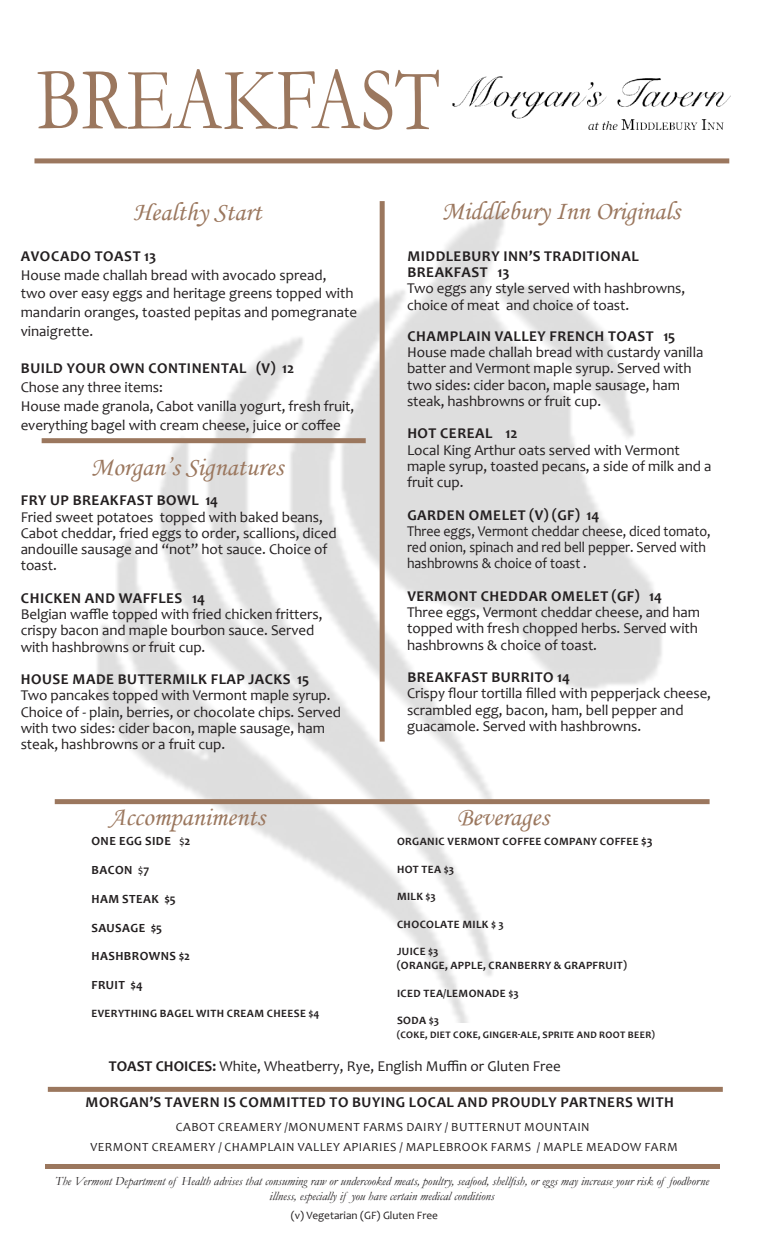
<style>
.page{position:relative;width:765px;height:1260px;background:#fff}
.page>*{position:absolute;margin:0;border:0;box-sizing:border-box;transform-origin:0 0}
.t1{font:90.12px "Garamond";color:#9b775e;scale:.8 1}
.t2{font:26.25px "Monotype Corsiva";color:#9b775e}
.t3{font:15px/16.2px "Candara";letter-spacing:-.005em;color:#231f20}
.t4{font:700 15px/16.2px "Candara";letter-spacing:.035em;color:#231f20}
.t5{font:15px/16.2px "Candara";letter-spacing:-.005em;color:#231f20;scale:.93 1}
.t6{font:italic 12.5px/15px "Garamond";color:#231f20;text-align:center}
.t7{font:12.5px "Candara";letter-spacing:.04em;color:#231f20}
.t8{font:700 12.5px "Candara";letter-spacing:.035em;color:#231f20}
.t9{font:700 11.25px "Candara";letter-spacing:.035em;color:#231f20}
.t10{font:11.25px "Candara";color:#231f20}
.t11{font:700 10px "Candara";letter-spacing:.035em;color:#231f20}
.s1{font-weight:400}
.s2{font-weight:700}
.s3{font-size:12.5px}
</style>
<div class="page">
<div style="left:34px;top:158px;width:695px;height:5px;background:#9b775e"></div>
<div style="left:380px;top:201px;width:5px;height:541px;background:#9b775e"></div>
<div style="left:42px;top:438px;width:324px;height:5px;background:#9b775e"></div>
<div style="left:48px;top:1087px;width:675px;height:5px;background:#9b775e"></div>
<div style="left:45px;top:1164px;width:675px;height:5px;background:#9b775e"></div>
<img style="left:453px;top:77px;width:277px;height:53px">
<div style="left:55px;top:799px;width:655px;height:5px;background:#9b775e"></div>
<p class="t1" style="left:37px;top:39px;width:505px">BREAKFAST</p>
<p class="t2" style="left:133px;top:196px;width:130px">Healthy Start</p>
<p class="t4" style="left:21px;top:248px;width:137px">AVOCADO TOAST 13</p>
<p class="t3" style="left:21px;top:265px;width:338px;line-height:18.8px">House made challah bread with avocado spread,<br>two over easy eggs and heritage greens topped with mandarin oranges, toasted pepitas and pomegranate vinaigrette.</p>
<p class="t4" style="left:21px;top:360px;width:275px">BUILD YOUR OWN CONTINENTAL (V) 12</p>
<p class="t3" style="left:21px;top:379px;width:144px">Chose any three items:</p>
<p class="t3" style="left:21px;top:396px;width:335px;line-height:18.8px">House made granola, Cabot vanilla yogurt, fresh fruit, everything bagel with cream cheese, juice or coffee</p>
<p class="t2" style="left:91px;top:451px;width:194px">Morgan’s Signatures</p>
<p class="t4" style="left:21px;top:492px;width:199px">FRY UP BREAKFAST BOWL 14</p>
<p class="t3" style="left:21px;top:509px;width:317px">Fried sweet potatoes topped with baked beans, Cabot cheddar, fried eggs to order, scallions, diced andouille sausage and “not” hot sauce. Choice of toast.</p>
<p class="t4" style="left:21px;top:590px;width:186px">CHICKEN AND WAFFLES 14</p>
<p class="t3" style="left:21px;top:606px;width:303px">Belgian waffle topped with fried chicken fritters, crispy bacon and maple bourbon sauce. Served with hashbrowns or fruit cup.</p>
<p class="t4" style="left:21px;top:671px;width:290px">HOUSE MADE BUTTERMILK FLAP JACKS 15</p>
<p class="t3" style="left:21px;top:687px;width:322px">Two pancakes topped with Vermont maple syrup.<br>Choice of - plain, berries, or chocolate chips. Served with two sides: cider bacon, maple sausage, ham steak, hashbrowns or a fruit cup.</p>
<p class="t2" style="left:109px;top:801px;width:157px">Accompaniments</p>
<p class="t8" style="left:92px;top:833px;width:101px">ONE EGG SIDE <span class="s1">$</span>2</p>
<p class="t8" style="left:92px;top:862px;width:59px">BACON <span class="s1">$</span>7</p>
<p class="t8" style="left:92px;top:891px;width:86px">HAM STEAK $5</p>
<p class="t8" style="left:92px;top:920px;width:72px">SAUSAGE $5</p>
<p class="t8" style="left:92px;top:948px;width:100px">HASHBROWNS $2</p>
<p class="t8" style="left:92px;top:977px;width:53px">FRUIT $4</p>
<p class="t9" style="left:91px;top:1006px;width:230px">EVERYTHING BAGEL WITH CREAM CHEESE $4</p>
<p class="t2" style="left:442px;top:195px;width:240px">Middlebury Inn Originals</p>
<p class="t4" style="left:407px;top:248px;width:233px">MIDDLEBURY INN’S TRADITIONAL<br>BREAKFAST 13</p>
<p class="t3" style="left:407px;top:280px;width:280px">Two eggs any style served with hashbrowns, choice of meat and choice of toast.</p>
<p class="t3" style="left:407px;top:328px;width:298px"><span class="s2">CHAMPLAIN VALLEY FRENCH TOAST 15<br></span>House made challah bread with custardy vanilla batter and Vermont maple syrup. Served with two sides: cider bacon, maple sausage, ham steak, hashbrowns or fruit cup.</p>
<p class="t4" style="left:407px;top:425px;width:112px">HOT CEREAL 12</p>
<p class="t3" style="left:407px;top:441px;width:306px">Local King Arthur oats served with Vermont maple syrup, toasted pecans, a side of milk and a fruit cup.</p>
<p class="t4" style="left:407px;top:506px;width:194px">GARDEN OMELET (V) (GF) 14</p>
<p class="t5" style="left:407px;top:523px;width:328px">Three eggs, Vermont cheddar cheese, diced tomato, red onion, spinach and red bell pepper. Served with hashbrowns &amp; choice of toast .</p>
<p class="t4" style="left:407px;top:588px;width:256px">VERMONT CHEDDAR OMELET (GF) 14</p>
<p class="t3" style="left:407px;top:604px;width:295px">Three eggs, Vermont cheddar cheese, and ham topped with fresh chopped herbs. Served with hashbrowns &amp; choice of toast.</p>
<p class="t4" style="left:407px;top:669px;width:164px">BREAKFAST BURRITO 14</p>
<p class="t3" style="left:407px;top:685px;width:306px">Crispy flour tortilla filled with pepperjack cheese, scrambled egg, bacon, ham, bell pepper and guacamole. Served with hashbrowns.</p>
<p class="t2" style="left:457px;top:801px;width:93px">Beverages</p>
<p class="t9" style="left:397px;top:835px;width:257px">ORGANIC VERMONT COFFEE COMPANY COFFEE <span class="s3">$3</span></p>
<p class="t9" style="left:397px;top:862px;width:59px">HOT TEA $3</p>
<p class="t9" style="left:397px;top:890px;width:40px">MILK $3</p>
<p class="t9" style="left:397px;top:917px;width:108px">CHOCOLATE MILK $ 3</p>
<p class="t9" style="left:397px;top:945px;width:43px">JUICE $3</p>
<p class="t9" style="left:397px;top:958px;width:232px">(ORANGE, APPLE, CRANBERRY &amp; GRAPFRUIT)</p>
<p class="t9" style="left:397px;top:986px;width:123px">ICED TEA/LEMONADE $3</p>
<p class="t9" style="left:397px;top:1013px;width:43px">SODA $3</p>
<p class="t11" style="left:397px;top:1028px;width:260px">(COKE, DIET COKE, GINGER-ALE, SPRITE AND ROOT BEER)</p>
<p class="t3" style="left:109px;top:1058px;width:453px"><span class="s2">TOAST CHOICES:</span> White, Wheatberry, Rye, English Muffin or Gluten Free</p>
<p class="t4" style="left:86px;top:1094px;width:590px">MORGAN’S TAVERN IS COMMITTED TO BUYING LOCAL AND PROUDLY PARTNERS WITH</p>
<p class="t7" style="left:176px;top:1119px;width:415px">CABOT CREAMERY /MONUMENT FARMS DAIRY / BUTTERNUT MOUNTAIN</p>
<p class="t7" style="left:90px;top:1139px;width:589px">VERMONT CREAMERY / CHAMPLAIN VALLEY APIARIES / MAPLEBROOK FARMS / MAPLE MEADOW FARM</p>
<p class="t6" style="left:55px;top:1173px;width:655px">The Vermont Department of Health advises that consuming raw or undercooked meats, poultry, seafood, shellfish, or eggs may increase your risk of foodborne illness, especially if you have certain medical conditions</p>
<p class="t10" style="left:291px;top:1208px;width:149px">(v) Vegetarian (GF) Gluten Free</p>
</div>
